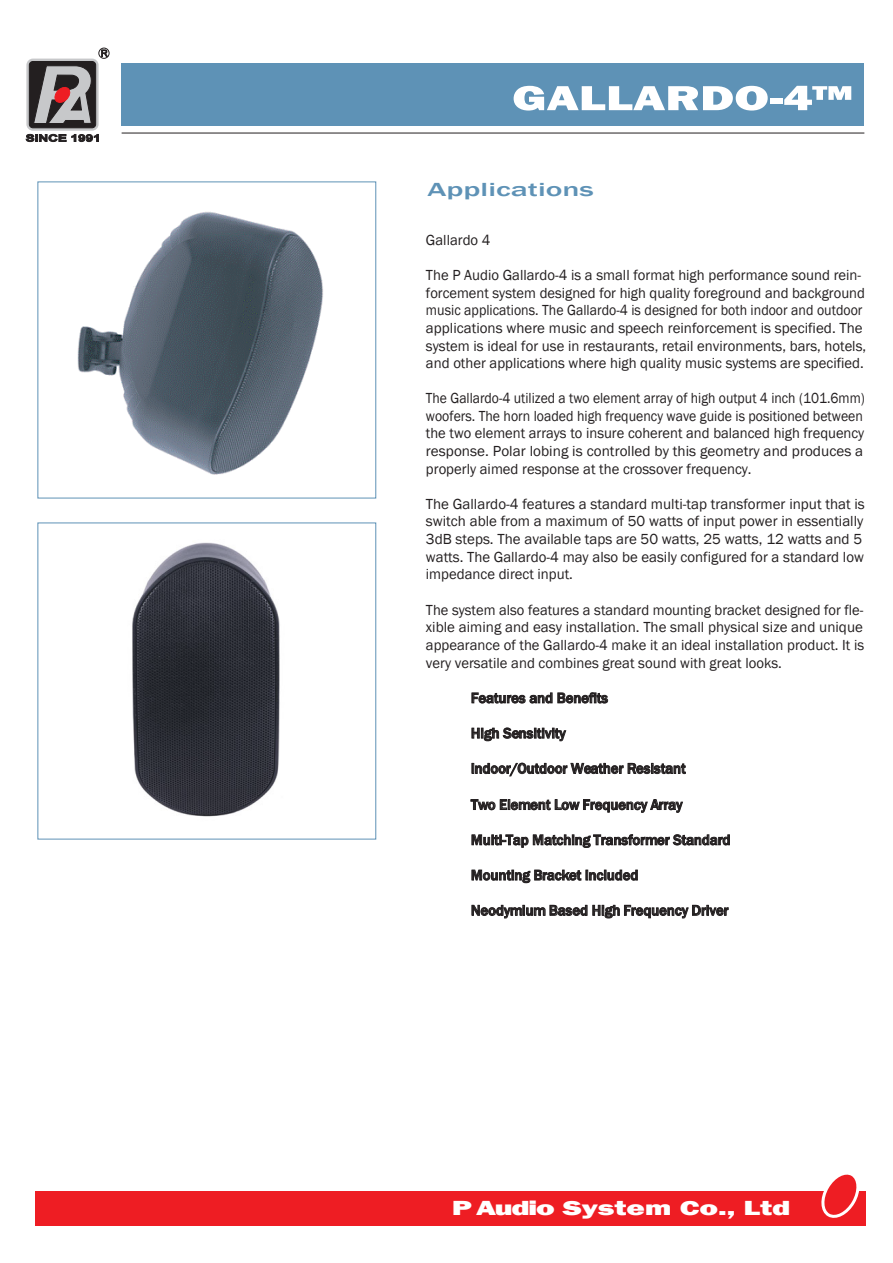
<style>
.page{position:relative;width:893px;height:1263px;background:#fff}
.page>*{position:absolute;margin:0;border:0;box-sizing:border-box;transform-origin:0 0}
.t1{font:800 36px "Franklin Gothic";color:#fff;scale:1.4 1}
.t2{font:800 21px "Franklin Gothic";color:#fff;scale:1.5 1}
.t3{font:500 19.5px "Franklin Gothic";color:#5e92b6;scale:1.62 1}
.t4{font:15px/17.7px "Franklin Gothic";color:#231f20}
.t5{font:15px/17.7px "Franklin Gothic";color:#231f20;scale:.91 1}
.t6{font:500 15px "Franklin Gothic";color:#231f20}
</style>
<div class="page">
<img style="left:77px;top:212px;width:246px;height:263px">
<div style="left:121px;top:63px;width:743px;height:63px;background:#5e92b6"></div>
<hr style="left:122px;top:133px;width:742px;height:1px;background:#231f20">
<div style="left:35px;top:1191px;width:831px;height:35px;background:#ee1d23"></div>
<svg style="left:821px;top:1174px;width:38px;height:44px"></svg>
<svg style="left:26px;top:59px;width:73px;height:72px"></svg>
<div style="left:29px;top:61px;width:67px;height:67px;background:#231f20;border-radius:4px"></div>
<div style="left:29px;top:61px;width:67px;height:67px;border:1px solid #231f20;border-radius:4px"></div>
<svg style="left:26px;top:134px;width:40px;height:8px"></svg>
<svg style="left:72px;top:134px;width:27px;height:8px"></svg>
<div style="left:99px;top:48px;width:10px;height:11px;border:1px solid #231f20;border-radius:50%"></div>
<svg style="left:102px;top:50px;width:6px;height:7px"></svg>
<svg style="left:34px;top:66px;width:57px;height:57px"></svg>
<svg style="left:472px;top:693px;width:80px;height:10px"></svg>
<svg style="left:558px;top:692px;width:50px;height:11px"></svg>
<svg style="left:472px;top:728px;width:94px;height:13px"></svg>
<svg style="left:472px;top:763px;width:213px;height:13px"></svg>
<svg style="left:471px;top:799px;width:212px;height:13px"></svg>
<svg style="left:472px;top:834px;width:258px;height:14px"></svg>
<svg style="left:472px;top:870px;width:165px;height:13px"></svg>
<svg style="left:472px;top:905px;width:115px;height:13px"></svg>
<svg style="left:593px;top:905px;width:135px;height:13px"></svg>
<img style="left:132px;top:542px;width:148px;height:275px">
<h1 class="t1" style="left:512px;top:75px;width:245px">GALLARDO-4™</h1>
<h3 class="t3" style="left:428px;top:177px;width:104px">Applications</h3>
<p class="t4" style="left:426px;top:231px;width:66px">Gallardo 4</p>
<p class="t4" style="left:426px;top:267px;width:442px">The P Audio Gallardo-4 is a small format high performance sound rein&shy;forcement system designed for high quality foreground and background music applications. The Gallardo-4 is designed for both indoor and outdoor applications where music and speech reinforcement is specified. The system is ideal for use in restaurants, retail environments, bars, hotels, and other applications where high quality music systems are specified.</p>
<p class="t5" style="left:426px;top:389px;width:484px">The Gallardo-4 utilized a two element array of high output 4 inch (101.6mm) woofers. The horn loaded high frequency wave guide is positioned between the two element arrays to insure coherent and balanced high frequency response. Polar lobing is controlled by this geometry and produces a properly aimed response at the crossover frequency.</p>
<p class="t4" style="left:426px;top:495px;width:440px">The Gallardo-4 features a standard multi-tap transformer input that is switch able from a maximum of 50 watts of input power in essentially 3dB steps. The available taps are 50 watts, 25 watts, 12 watts and 5 watts. The Gallardo-4 may also be easily configured for a standard low impedance direct input.</p>
<p class="t4" style="left:426px;top:601px;width:440px;text-align:justify">The system also features a standard mounting bracket designed for fle&shy;xible aiming and easy installation. The small physical size and unique appearance of the Gallardo-4 make it an ideal installation product. It is very versatile and combines great sound with great looks.</p>
<p class="t6" style="left:471px;top:689px;width:139px">Features and Benefits</p>
<p class="t6" style="left:471px;top:724px;width:96px">High Sensitivity</p>
<p class="t6" style="left:471px;top:759px;width:216px">Indoor/Outdoor Weather Resistant</p>
<p class="t6" style="left:471px;top:795px;width:213px">Two Element Low Frequency Array</p>
<p class="t6" style="left:471px;top:830px;width:261px">Multi-Tap Matching Transformer Standard</p>
<p class="t6" style="left:471px;top:866px;width:169px">Mounting Bracket Included</p>
<p class="t6" style="left:471px;top:901px;width:259px">Neodymium Based High Frequency Driver</p>
<h2 class="t2" style="left:452px;top:1195px;width:227px">PAudio System Co., Ltd</h2>
</div>
